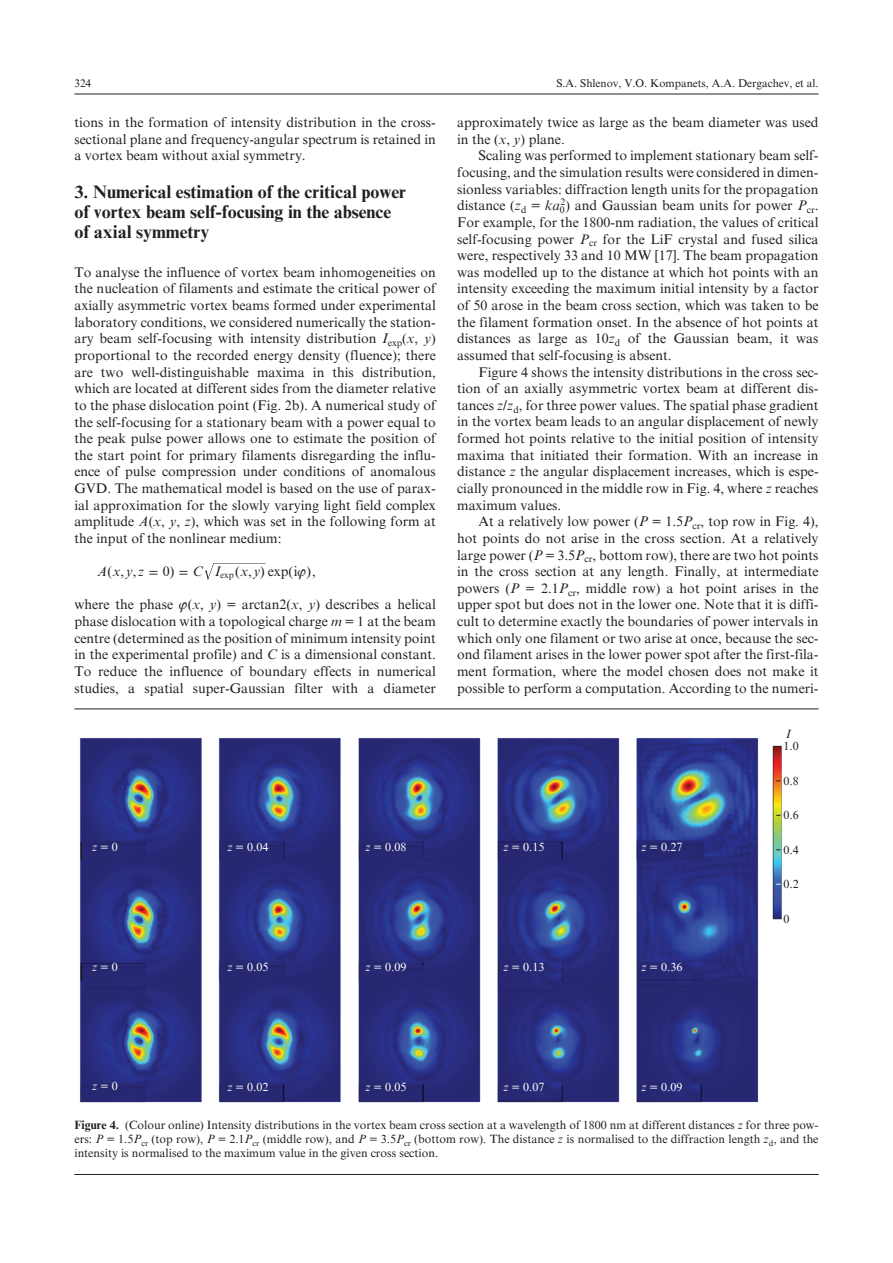
<style>
.page{position:relative;width:893px;height:1263px;background:#fff}
.page>*{position:absolute;margin:0;border:0;box-sizing:border-box;transform-origin:0 0}
.t1{font:700 18px/20.2px "Times QE";color:#231f20}
.t2{font:13.95px/16.6px "Times QE";color:#231f20;text-align:justify}
.t3{font:12px/14.2px "Times QE";color:#231f20;text-align:justify}
.t4{font:12px "Times QE";letter-spacing:.005em;color:#fff}
.t5{font:12px "Times QE Inclined";color:#231f20}
.t6{font:11.25px "Times QE";color:#231f20}
.s1{font-family:"Times QE Inclined"}
.s2{font-family:"MM Times Roman"}
.s3{font-weight:700}
</style>
<div class="page">
<hr style="left:74px;top:94px;width:745px;height:1px;background:#231f20">
<svg style="left:205px;top:563px;width:61px;height:17px"></svg>
<hr style="left:74px;top:708px;width:745px;height:1px;background:#231f20">
<hr style="left:74px;top:1174px;width:745px;height:1px;background:#231f20">
<img style="left:80px;top:738px;width:702px;height:365px">
<p class="t6" style="left:74px;top:77px;width:18px">324</p>
<p class="t6" style="left:556px;top:77px;width:264px">S.A. Shlenov, V.O. Kompanets, A.A. Dergachev, et al.</p>
<p class="t2" style="left:74px;top:114px;width:363px">tions in the formation of intensity distribution in the cross&shy;sectional plane and frequency-angular spectrum is retained in a vortex beam without axial symmetry.</p>
<p class="t1" style="left:74px;top:182px;width:333px">3. Numerical estimation of the critical power of vortex beam self-focusing in the absence of axial symmetry</p>
<p class="t2" style="left:74px;top:264px;width:363px">To analyse the influence of vortex beam inhomogeneities on the nucleation of filaments and estimate the critical power of axially asymmetric vortex beams formed under experimental laboratory conditions, we considered numerically the station&shy;ary beam self-focusing with intensity distribution <span class="s1">I</span><sub>exp</sub>(<span class="s1">x</span>, <span class="s1">y</span>) proportional to the recorded energy density (fluence); there are two well-distinguishable maxima in this distribution, which are located at different sides from the diameter relative to the phase dislocation point (Fig. 2b). A numerical study of the self-focusing for a stationary beam with a power equal to the peak pulse power allows one to estimate the position of the start point for primary filaments disregarding the influ&shy;ence of pulse compression under conditions of anomalous GVD. The mathematical model is based on the use of parax&shy;ial approximation for the slowly varying light field complex amplitude <span class="s1">A</span>(<span class="s1">x</span>, <span class="s1">y</span>, <span class="s1">z</span>), which was set in the following form at the input of the nonlinear medium:</p>
<p class="t2" style="left:98px;top:563px;width:220px"><span class="s1">A x y z</span> <span class="s2">=</span> 0) <span class="s2">=</span> <span class="s1">С I</span><sub>exp</sub> <span class="s1">x y</span>, ) exp i( ),</p>
<p class="t2" style="left:457px;top:114px;width:363px">approximately twice as large as the beam diameter was used in the (<span class="s1">x</span>, <span class="s1">y</span>) plane.</p>
<p class="t2" style="left:457px;top:147px;width:363px;text-indent:21px">Scaling was performed to implement stationary beam self&shy;focusing, and the simulation results were considered in dimen&shy;sionless variables: diffraction length units for the propagation distance (<span class="s1">z</span><sub>d</sub> = <span class="s1">ka</span><sub>0</sub></p>
<p class="t2" style="left:457px;top:197px;width:363px;text-indent:104px"><sup>2</sup>) and Gaussian beam units for power <span class="s1">P</span><sub>cr</sub>.<br>For example, for the 1800-nm radiation, the values of critical self-focusing power <span class="s1">P</span><sub>cr</sub> for the LiF crystal and fused silica were, respectively 33 and 10 MW [17]. The beam propagation was modelled up to the distance at which hot points with an intensity exceeding the maximum initial intensity by a factor of 50 arose in the beam cross section, which was taken to be the filament formation onset. In the absence of hot points at distances as large as 10<span class="s1">z</span><sub>d</sub> of the Gaussian beam, it was assumed that self-focusing is absent.</p>
<p class="t2" style="left:457px;top:364px;width:363px;text-indent:21px">Figure 4 shows the intensity distributions in the cross sec&shy;tion of an axially asymmetric vortex beam at different dis&shy;tances <span class="s1">z</span>/<span class="s1">z</span><sub>d</sub>, for three power values. The spatial phase gradient in the vortex beam leads to an angular displacement of newly formed hot points relative to the initial position of intensity maxima that initiated their formation. With an increase in distance <span class="s1">z</span> the angular displacement increases, which is espe&shy;cially pronounced in the middle row in Fig. 4, where <span class="s1">z</span> reaches maximum values.</p>
<p class="t2" style="left:457px;top:513px;width:363px;text-indent:21px">At a relatively low power (<span class="s1">P</span> = 1.5<span class="s1">P</span><sub>cr</sub>, top row in Fig. 4), hot points do not arise in the cross section. At a relatively large power (<span class="s1">P</span> = 3.5<span class="s1">P</span><sub>cr</sub>, bottom row), there are two hot points in the cross section at any length. Finally, at intermediate powers (<span class="s1">P</span> = 2.1<span class="s1">P</span><sub>cr</sub>, middle row) a hot point arises in the upper spot but does not in the lower one. Note that it is diffi&shy;cult to determine exactly the boundaries of power intervals in which only one filament or two arise at once, because the sec&shy;ond filament arises in the lower power spot after the first-fila&shy;ment formation, where the model chosen does not make it possible to perform a computation. According to the numeri-</p>
<p class="t2" style="left:108px;top:563px;width:31px">(,,</p>
<p class="t2" style="left:235px;top:563px;width:6px">(</p>
<p class="t2" style="left:74px;top:596px;width:363px">where the phase (<span class="s1">x</span>, <span class="s1">y</span>) = arctan2(<span class="s1">x</span>, <span class="s1">y</span>) describes a helical phase dislocation with a topological charge <span class="s1">m</span> = 1 at the beam centre (determined as the position of minimum intensity point in the experimental profile) and <span class="s1">C</span> is a dimensional constant.<br>To reduce the influence of boundary effects in numerical studies, a spatial super-Gaussian filter with a diameter</p>
<p class="t5" style="left:786px;top:727px;width:6px">I</p>
<p class="t3" style="left:784px;top:739px;width:17px">1.0</p>
<p class="t3" style="left:784px;top:774px;width:17px">0.8</p>
<p class="t4" style="left:92px;top:840px;width:27px"><span class="s1">z</span> = 0</p>
<p class="t4" style="left:228px;top:841px;width:42px"><span class="s1">z</span> = 0.04</p>
<p class="t4" style="left:366px;top:841px;width:42px"><span class="s1">z</span> = 0.08</p>
<p class="t4" style="left:504px;top:841px;width:42px"><span class="s1">z</span> = 0.15</p>
<p class="t4" style="left:642px;top:841px;width:42px"><span class="s1">z</span> = 0.27</p>
<p class="t4" style="left:92px;top:960px;width:27px"><span class="s1">z</span> = 0</p>
<p class="t4" style="left:228px;top:961px;width:42px"><span class="s1">z</span> = 0.05</p>
<p class="t4" style="left:366px;top:961px;width:42px"><span class="s1">z</span> = 0.09</p>
<p class="t4" style="left:504px;top:961px;width:42px"><span class="s1">z</span> = 0.13</p>
<p class="t4" style="left:642px;top:961px;width:42px"><span class="s1">z</span> = 0.36</p>
<p class="t4" style="left:92px;top:1079px;width:27px"><span class="s1">z</span> = 0</p>
<p class="t4" style="left:228px;top:1080px;width:42px"><span class="s1">z</span> = 0.02</p>
<p class="t4" style="left:366px;top:1080px;width:42px"><span class="s1">z</span> = 0.05</p>
<p class="t4" style="left:504px;top:1080px;width:42px"><span class="s1">z</span> = 0.07</p>
<p class="t4" style="left:642px;top:1080px;width:42px"><span class="s1">z</span> = 0.09</p>
<p class="t3" style="left:784px;top:808px;width:17px">0.6</p>
<p class="t3" style="left:784px;top:843px;width:17px">0.4</p>
<p class="t3" style="left:784px;top:877px;width:17px">0.2</p>
<p class="t3" style="left:784px;top:911px;width:7px">0</p>
<p class="t3" style="left:74px;top:1118px;width:746px"><span class="s3">Figure 4.</span> (Colour online) Intensity distributions in the vortex beam cross section at a wavelength of 1800 nm at different distances <span class="s1">z</span> for three pow&shy;ers: <span class="s1">P</span> = 1.5<span class="s1">P</span><sub>cr</sub> (top row), <span class="s1">P</span> = 2.1<span class="s1">P</span><sub>cr</sub> (middle row), and <span class="s1">P</span> = 3.5<span class="s1">P</span><sub>cr</sub> (bottom row). The distance <span class="s1">z</span> is normalised to the diffraction length <span class="s1">z</span><sub>d</sub>, and the intensity is normalised to the maximum value in the given cross section.</p>
</div>
